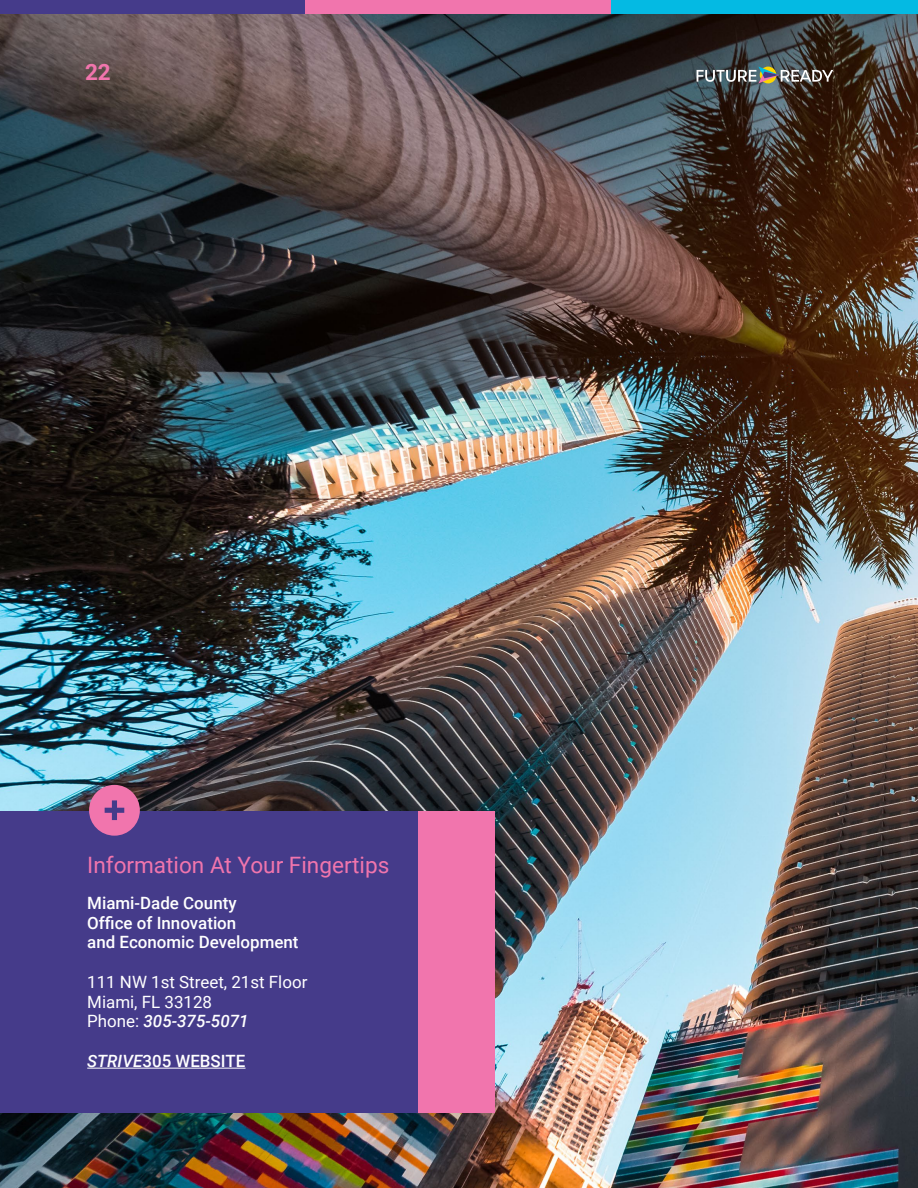
<style>
.page{position:relative;width:918px;height:1188px;background:#fff}
.page>*{position:absolute;margin:0;border:0;box-sizing:border-box;transform-origin:0 0}
.t1{font:22.65px "Roboto";color:#f175ad}
.t2{font:700 22.5px "Roboto";color:#f175ad}
.t3{font:500 16.95px/19.8px "Roboto";color:#fff}
.t4{font:16.95px/19.8px "Roboto";color:#fff}
.s1{font-weight:500;font-style:italic}
.s2{font-style:italic}
</style>
<div class="page">
<img style="left:0;top:14px;width:918px;height:1174px">
<div style="left:0;top:811px;width:419px;height:301px;background:#453b8a"></div>
<div style="left:419px;top:811px;width:76px;height:301px;background:#f175ad"></div>
<hr style="left:87px;top:1068px;width:159px;height:1px;background:#fff">
<div style="left:89px;top:785px;width:51px;height:51px;background:#f175ad;border-radius:50%"></div>
<svg style="left:105px;top:800px;width:19px;height:20px"></svg>
<div style="left:0;top:0;width:306px;height:14px;background:#453b8a"></div>
<div style="left:306px;top:0;width:306px;height:14px;background:#f175ad"></div>
<div style="left:612px;top:0;width:306px;height:14px;background:#04bae3"></div>
<svg style="left:697px;top:66px;width:136px;height:18px"></svg>
<h2 class="t2" style="left:85px;top:56px;width:27px">22</h2>
<h1 class="t1" style="left:87px;top:849px;width:304px">Information At Your Fingertips</h1>
<p class="t3" style="left:87px;top:892px;width:213px">Miami-Dade County<br>Office of Innovation<br>and Economic Development</p>
<p class="t4" style="left:87px;top:971px;width:222px">111 NW 1st Street, 21st Floor<br>Miami, FL 33128<br>Phone: <span class="s1">305-375-5071</span></p>
<p class="t3" style="left:87px;top:1050px;width:160px"><span class="s2">STRIVE</span>305 WEBSITE</p>
</div>
